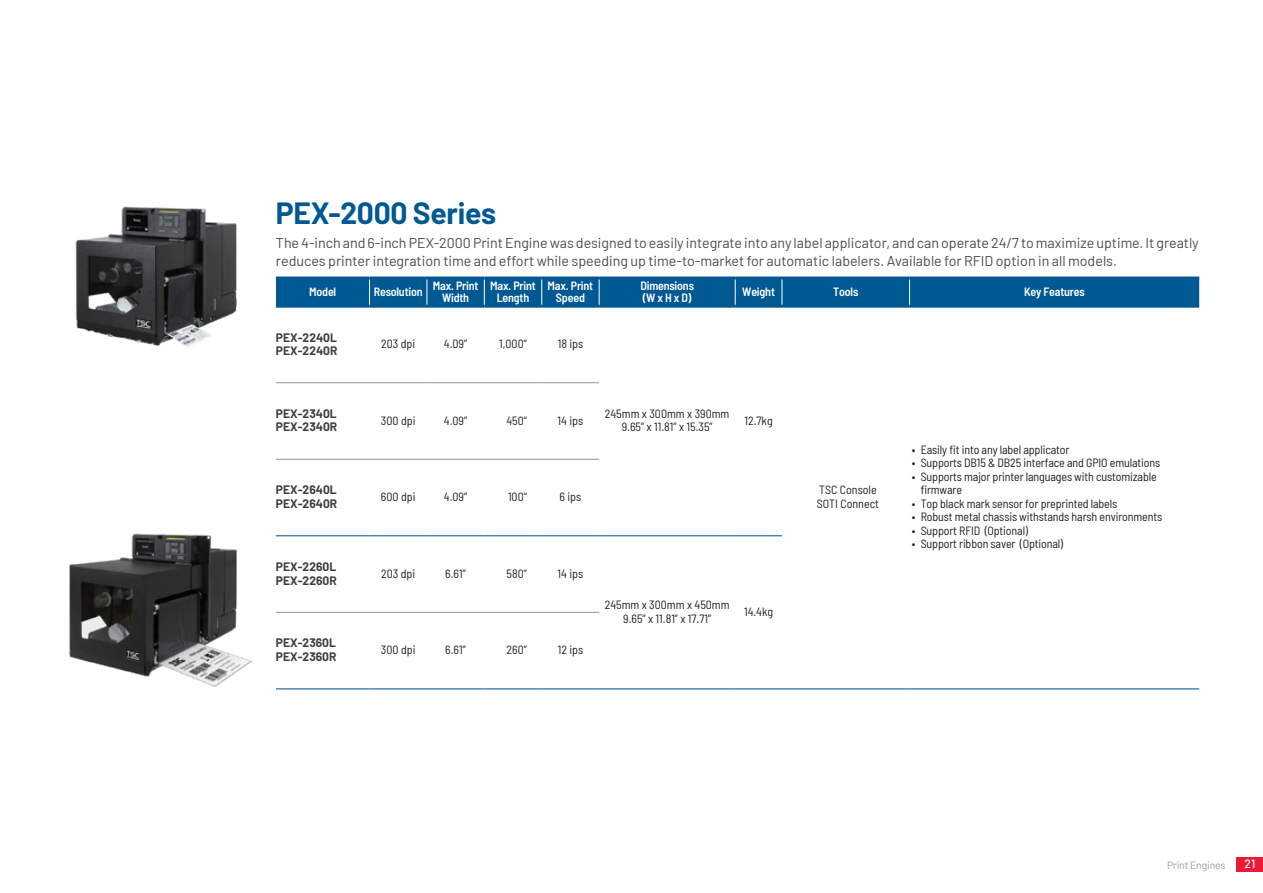
<style>
.page{position:relative;width:1263px;height:893px;background:#fff}
.page>*{position:absolute;margin:0;border:0;box-sizing:border-box;transform-origin:0 0}
.series_name{font:700 30px "Barlow";letter-spacing:-.01em;color:#015993}
.content2{font:14.25px/18px "Barlow";color:#4b4c4d}
.tb_content_c{font:semi-condensed 12px/13.5px "Barlow";letter-spacing:-.01em;color:#231f20}
.tb_item{font:600 semi-condensed 12px/12px "Barlow";letter-spacing:-.015em;color:#fff;text-align:center}
.tb_model{font:700 12px "Barlow";color:#3e3e3f}
.tb_content_r{font:semi-condensed 12px "Barlow";color:#231f20}
.tb_content_l{font:semi-condensed 12px "Barlow";color:#231f20}
.t1{font:500 12px "Barlow";color:#fff}
.t2{font:10.5px "Barlow";letter-spacing:-.015em;color:#90a0aa}
</style>
<div class="page">
<hr style="left:369px;top:382px;width:58px;height:1px;background:#939598">
<hr style="left:369px;top:612px;width:58px;height:1px;background:#939598">
<hr style="left:427px;top:612px;width:57px;height:1px;background:#939598">
<hr style="left:484px;top:612px;width:58px;height:1px;background:#939598">
<hr style="left:542px;top:612px;width:57px;height:1px;background:#939598">
<hr style="left:276px;top:612px;width:93px;height:1px;background:#939598">
<hr style="left:427px;top:382px;width:57px;height:1px;background:#939598">
<hr style="left:484px;top:382px;width:58px;height:1px;background:#939598">
<hr style="left:542px;top:382px;width:57px;height:1px;background:#939598">
<hr style="left:427px;top:459px;width:57px;height:1px;background:#939598">
<hr style="left:484px;top:459px;width:58px;height:1px;background:#939598">
<hr style="left:542px;top:459px;width:57px;height:1px;background:#939598">
<hr style="left:369px;top:459px;width:58px;height:1px;background:#939598">
<hr style="left:276px;top:382px;width:93px;height:1px;background:#939598">
<hr style="left:276px;top:459px;width:93px;height:1px;background:#939598">
<hr style="left:276px;top:277px;width:93px;height:3px;background:#015993">
<hr style="left:369px;top:277px;width:58px;height:3px;background:#015993">
<hr style="left:427px;top:277px;width:57px;height:3px;background:#015993">
<hr style="left:484px;top:277px;width:58px;height:3px;background:#015993">
<hr style="left:542px;top:277px;width:57px;height:3px;background:#015993">
<hr style="left:599px;top:277px;width:136px;height:3px;background:#015993">
<hr style="left:735px;top:277px;width:47px;height:3px;background:#015993">
<hr style="left:782px;top:277px;width:127px;height:3px;background:#015993">
<hr style="left:909px;top:277px;width:290px;height:3px;background:#015993">
<hr style="left:276px;top:305px;width:93px;height:3px;background:#015993">
<hr style="left:369px;top:305px;width:58px;height:3px;background:#015993">
<hr style="left:427px;top:305px;width:57px;height:3px;background:#015993">
<hr style="left:484px;top:305px;width:58px;height:3px;background:#015993">
<hr style="left:542px;top:305px;width:57px;height:3px;background:#015993">
<hr style="left:599px;top:305px;width:136px;height:3px;background:#015993">
<hr style="left:735px;top:305px;width:47px;height:3px;background:#015993">
<hr style="left:909px;top:305px;width:290px;height:3px;background:#015993">
<hr style="left:782px;top:305px;width:127px;height:3px;background:#015993">
<div style="left:276px;top:279px;width:923px;height:26px;background:#015993"></div>
<hr style="left:599px;top:535px;width:136px;height:1px;background:#015993">
<hr style="left:735px;top:535px;width:47px;height:1px;background:#015993">
<hr style="left:276px;top:535px;width:93px;height:1px;background:#015993">
<hr style="left:369px;top:535px;width:58px;height:1px;background:#015993">
<hr style="left:427px;top:535px;width:57px;height:1px;background:#015993">
<hr style="left:484px;top:535px;width:58px;height:1px;background:#015993">
<hr style="left:542px;top:535px;width:57px;height:1px;background:#015993">
<hr style="left:782px;top:688px;width:127px;height:1px;background:#015993">
<hr style="left:909px;top:688px;width:290px;height:1px;background:#015993">
<hr style="left:599px;top:688px;width:136px;height:1px;background:#015993">
<hr style="left:735px;top:688px;width:47px;height:1px;background:#015993">
<hr style="left:276px;top:688px;width:93px;height:1px;background:#015993">
<hr style="left:369px;top:688px;width:58px;height:1px;background:#015993">
<hr style="left:427px;top:688px;width:57px;height:1px;background:#015993">
<hr style="left:484px;top:688px;width:58px;height:1px;background:#015993">
<hr style="left:542px;top:688px;width:57px;height:1px;background:#015993">
<img style="left:75px;top:206px;width:162px;height:141px">
<img style="left:69px;top:533px;width:183px;height:154px">
<div style="left:1237px;top:857px;width:26px;height:15px;background:#ed1a37"></div>
<p class="series_name" style="left:276px;top:191px;width:222px">PEX-2000 Series</p>
<p class="content2" style="left:276px;top:233px;width:924px">The 4-inch and 6-inch PEX-2000 Print Engine was designed to easily integrate into any label applicator, and can operate 24/7 to maximize uptime. It greatly reduces printer integration time and effort while speeding up time-to-market for automatic labelers. Available for RFID option in all models.</p>
<p class="tb_item" style="left:309px;top:284px;width:29px">Model</p>
<p class="tb_item" style="left:374px;top:284px;width:50px">Resolution</p>
<p class="tb_item" style="left:433px;top:278px;width:47px">Max. Print<br>Width</p>
<p class="tb_item" style="left:490px;top:278px;width:47px">Max. Print<br>Length</p>
<p class="tb_item" style="left:548px;top:278px;width:47px">Max. Print<br>Speed</p>
<p class="tb_item" style="left:640px;top:278px;width:55px;text-align:left">Dimensions (W x H x D)</p>
<p class="tb_item" style="left:742px;top:284px;width:34px">Weight</p>
<p class="tb_item" style="left:833px;top:284px;width:27px">Tools</p>
<p class="tb_item" style="left:1024px;top:284px;width:62px">Key Features</p>
<p class="tb_model" style="left:276px;top:329px;width:63px">PEX-2240L</p>
<p class="tb_model" style="left:276px;top:342px;width:63px">PEX-2240R</p>
<p class="tb_content_c" style="left:381px;top:336px;width:36px">203 dpi</p>
<p class="tb_content_c" style="left:444px;top:336px;width:25px">4.09”</p>
<p class="tb_content_r" style="left:499px;top:335px;width:29px">1,000“</p>
<p class="tb_content_c" style="left:558px;top:336px;width:27px">18 ips</p>
<p class="tb_model" style="left:276px;top:405px;width:62px">PEX-2340L</p>
<p class="tb_model" style="left:276px;top:418px;width:63px">PEX-2340R</p>
<p class="tb_model" style="left:276px;top:481px;width:62px">PEX-2640L</p>
<p class="tb_model" style="left:276px;top:494px;width:63px">PEX-2640R</p>
<p class="tb_model" style="left:276px;top:558px;width:62px">PEX-2260L</p>
<p class="tb_model" style="left:276px;top:571px;width:62px">PEX-2260R</p>
<p class="tb_model" style="left:276px;top:634px;width:61px">PEX-2360L</p>
<p class="tb_model" style="left:276px;top:648px;width:62px">PEX-2360R</p>
<p class="tb_content_c" style="left:381px;top:413px;width:36px">300 dpi</p>
<p class="tb_content_c" style="left:444px;top:413px;width:25px">4.09”</p>
<p class="tb_content_r" style="left:506px;top:412px;width:22px">450“</p>
<p class="tb_content_c" style="left:558px;top:413px;width:27px">14 ips</p>
<p class="tb_content_c" style="left:605px;top:406px;width:126px">245mm x 300mm x 390mm</p>
<p class="tb_content_c" style="left:622px;top:419px;width:92px">9.65” x 11.81” x 15.35”</p>
<p class="tb_content_c" style="left:744px;top:413px;width:30px">12.7kg</p>
<p class="tb_content_c" style="left:381px;top:489px;width:36px">600 dpi</p>
<p class="tb_content_c" style="left:444px;top:489px;width:25px">4.09”</p>
<p class="tb_content_r" style="left:508px;top:488px;width:20px">100“</p>
<p class="tb_content_c" style="left:560px;top:489px;width:23px">6 ips</p>
<p class="tb_content_c" style="left:381px;top:566px;width:36px">203 dpi</p>
<p class="tb_content_c" style="left:445px;top:566px;width:22px">6.61”</p>
<p class="tb_content_r" style="left:506px;top:565px;width:22px">580”</p>
<p class="tb_content_c" style="left:558px;top:566px;width:27px">14 ips</p>
<p class="tb_content_c" style="left:381px;top:642px;width:36px">300 dpi</p>
<p class="tb_content_c" style="left:445px;top:642px;width:22px">6.61”</p>
<p class="tb_content_r" style="left:506px;top:641px;width:22px">260”</p>
<p class="tb_content_c" style="left:558px;top:642px;width:27px">12 ips</p>
<p class="tb_content_c" style="left:605px;top:597px;width:126px">245mm x 300mm x 450mm</p>
<p class="tb_content_c" style="left:623px;top:611px;width:90px">9.65” x 11.81” x 17.71”</p>
<p class="tb_content_c" style="left:744px;top:604px;width:31px">14.4kg</p>
<p class="tb_content_l" style="left:819px;top:481px;width:59px">TSC Console</p>
<p class="tb_content_l" style="left:817px;top:495px;width:64px">SOTI Connect</p>
<p class="tb_content_c" style="left:912px;top:442px;width:159px">• Easily fit into any label applicator</p>
<p class="tb_content_c" style="left:912px;top:455px;width:250px">• Supports DB15 &amp; DB25 interface and GPIO emulations</p>
<p class="tb_content_c" style="left:921px;top:469px;width:237px;text-indent:-9px">• Supports major printer languages with customizable firmware</p>
<p class="tb_content_c" style="left:912px;top:496px;width:207px">• Top black mark sensor for preprinted labels</p>
<p class="tb_content_c" style="left:912px;top:509px;width:252px">• Robust metal chassis withstands harsh environments</p>
<p class="tb_content_c" style="left:912px;top:523px;width:118px">• Support RFID (Optional)</p>
<p class="tb_content_c" style="left:912px;top:536px;width:153px">• Support ribbon saver (Optional)</p>
<p class="t2" style="left:1167px;top:857px;width:60px">Print Engines</p>
<p class="t1" style="left:1244px;top:855px;width:12px">21</p>
</div>
